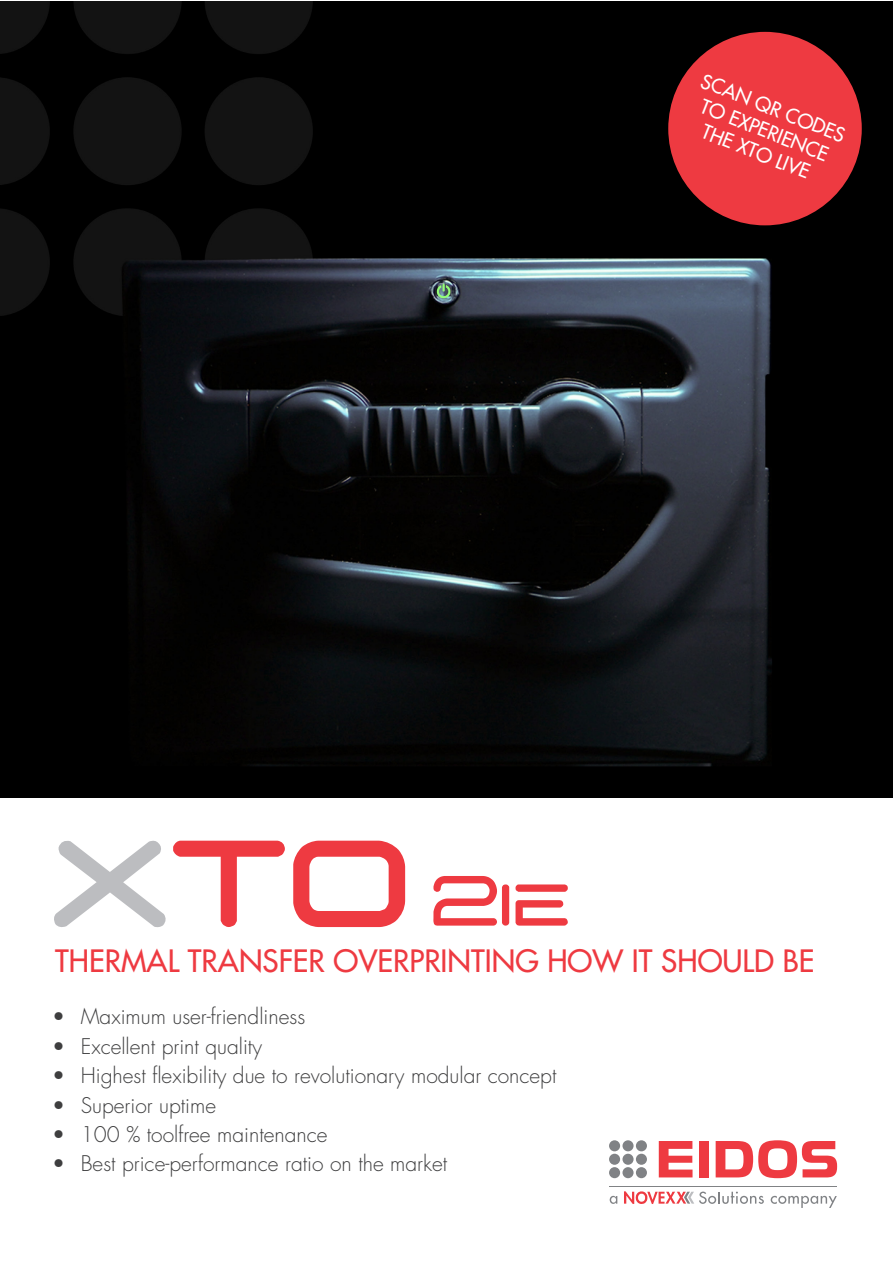
<style>
.page{position:relative;width:893px;height:1263px;background:#fff}
.page>*{position:absolute;margin:0;border:0;box-sizing:border-box;transform-origin:0 0}
.t1{font:500 30px "Futura Std";color:#ee3a41}
.t2{font:300 21px "Futura Std";color:#3e3e3f}
.t3{font:500 19.5px/23.4px "Futura Std";color:#fff;text-align:center}
</style>
<div class="page">
<svg style="left:173px;top:841px;width:232px;height:86px"></svg>
<svg style="left:54px;top:840px;width:112px;height:87px"></svg>
<img style="left:0;top:1px;width:893px;height:797px">
<div style="left:668px;top:32px;width:194px;height:193px;background:#ee3a41;border-radius:50%"></div>
<svg style="left:659px;top:1141px;width:33px;height:36px"></svg>
<div style="left:699px;top:1141px;width:10px;height:36px;background:#ee3a41"></div>
<svg style="left:716px;top:1140px;width:121px;height:38px"></svg>
<div style="left:609px;top:1140px;width:11px;height:11px;background:#808285;border-radius:50%"></div>
<div style="left:609px;top:1167px;width:11px;height:11px;background:#808285;border-radius:50%"></div>
<div style="left:609px;top:1154px;width:11px;height:11px;background:#808285;border-radius:50%"></div>
<div style="left:636px;top:1140px;width:11px;height:11px;background:#808285;border-radius:50%"></div>
<div style="left:636px;top:1167px;width:11px;height:11px;background:#808285;border-radius:50%"></div>
<div style="left:636px;top:1154px;width:11px;height:11px;background:#808285;border-radius:50%"></div>
<div style="left:622px;top:1140px;width:12px;height:11px;background:#808285;border-radius:50%"></div>
<div style="left:622px;top:1167px;width:12px;height:11px;background:#808285;border-radius:50%"></div>
<div style="left:622px;top:1154px;width:12px;height:11px;background:#808285;border-radius:50%"></div>
<hr style="left:610px;top:1186px;width:227px;height:1px;background:#808285">
<svg style="left:771px;top:1196px;width:66px;height:12px"></svg>
<svg style="left:610px;top:1196px;width:7px;height:8px"></svg>
<svg style="left:624px;top:1191px;width:140px;height:13px"></svg>
<svg style="left:433px;top:876px;width:135px;height:50px"></svg>
<p class="t3" style="left:706px;top:70px;width:155px;rotate:21deg">SCAN QR CODES<br>TO EXPERIENCE<br>THE XTO LIVE</p>
<h1 class="t1" style="left:55px;top:942px;width:761px">THERMAL TRANSFER OVERPRINTING HOW IT SHOULD BE</h1>
<p class="t2" style="left:52px;top:1004px;width:254px">• Maximum user-friendliness</p>
<p class="t2" style="left:52px;top:1033px;width:211px">• Excellent print quality</p>
<p class="t2" style="left:52px;top:1063px;width:506px">• Highest flexibility due to revolutionary modular concept</p>
<p class="t2" style="left:52px;top:1092px;width:165px">• Superior uptime</p>
<p class="t2" style="left:52px;top:1122px;width:277px">• 100 % toolfree maintenance</p>
<p class="t2" style="left:52px;top:1151px;width:396px">• Best price-performance ratio on the market</p>
</div>
